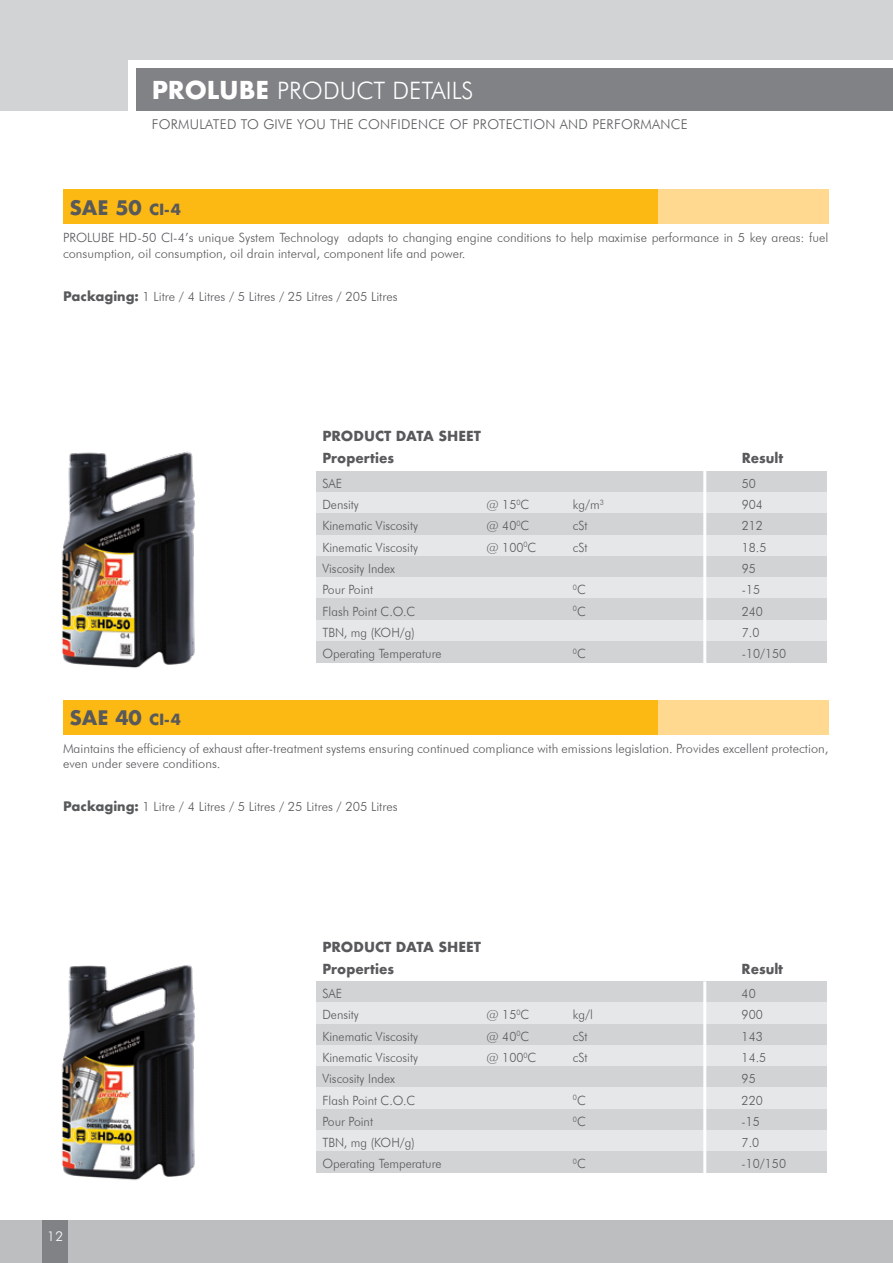
<style>
.page{position:relative;width:893px;height:1263px;background:#fff}
.page>*{position:absolute;margin:0;border:0;box-sizing:border-box;transform-origin:0 0}
.t1{font:300 24px "Futura BT";color:#fff}
.t2{font:700 19.5px "Futura";color:#58595b}
.t3{font:300 13.5px "Futura BT";letter-spacing:.02em;color:#58595b}
.t4{font:700 13.5px/22.2px "Futura";color:#58595b}
.t5{font:700 13.5px "Futura";color:#58595b;scale:.96 1}
.t6{font:300 13.5px "Futura BT";color:#fff}
.t7{font:300 12.75px/15.3px "Futura BT";color:#58595b}
.t8{font:300 12.75px "Futura BT";color:#58595b;scale:.96 1}
.t9{font:300 7.5px "Futura BT";color:#58595b;scale:.96 1}
.s1{font-family:"Futura";font-weight:700}
.s2{font-size:15px}
.s3{font-size:12.75px}
</style>
<div class="page">
<div style="left:0;top:1220px;width:893px;height:43px;background:#bcbec0"></div>
<div style="left:43px;top:1220px;width:25px;height:43px;background:#808285"></div>
<div style="left:0;top:0;width:128px;height:111px;background:#d1d3d4"></div>
<div style="left:0;top:0;width:893px;height:60px;background:#d1d3d4"></div>
<div style="left:136px;top:68px;width:757px;height:43px;background:#808285"></div>
<div style="left:63px;top:190px;width:765px;height:34px;background:#fdb913"></div>
<div style="left:317px;top:471px;width:510px;height:21px;background:#d1d3d4"></div>
<div style="left:317px;top:492px;width:510px;height:22px;background:#e6e7e8"></div>
<div style="left:317px;top:514px;width:510px;height:21px;background:#d1d3d4"></div>
<div style="left:317px;top:535px;width:510px;height:21px;background:#e6e7e8"></div>
<div style="left:317px;top:556px;width:510px;height:21px;background:#d1d3d4"></div>
<div style="left:317px;top:577px;width:510px;height:22px;background:#e6e7e8"></div>
<div style="left:317px;top:599px;width:510px;height:21px;background:#d1d3d4"></div>
<div style="left:317px;top:620px;width:510px;height:21px;background:#e6e7e8"></div>
<div style="left:317px;top:641px;width:510px;height:22px;background:#d1d3d4"></div>
<img style="left:62px;top:451px;width:133px;height:217px">
<hr style="left:703px;top:466px;width:3px;height:204px;background:#fff">
<div style="left:63px;top:700px;width:765px;height:34px;background:#fdb913"></div>
<div style="left:658px;top:190px;width:170px;height:34px;background:#ffd990"></div>
<div style="left:658px;top:700px;width:170px;height:34px;background:#ffd990"></div>
<div style="left:317px;top:981px;width:510px;height:22px;background:#d1d3d4"></div>
<div style="left:317px;top:1003px;width:510px;height:21px;background:#e6e7e8"></div>
<div style="left:317px;top:1024px;width:510px;height:21px;background:#d1d3d4"></div>
<div style="left:317px;top:1045px;width:510px;height:21px;background:#e6e7e8"></div>
<div style="left:317px;top:1066px;width:510px;height:22px;background:#d1d3d4"></div>
<div style="left:317px;top:1088px;width:510px;height:21px;background:#e6e7e8"></div>
<div style="left:317px;top:1109px;width:510px;height:21px;background:#d1d3d4"></div>
<div style="left:317px;top:1130px;width:510px;height:21px;background:#e6e7e8"></div>
<div style="left:317px;top:1151px;width:510px;height:22px;background:#d1d3d4"></div>
<img style="left:62px;top:965px;width:133px;height:216px">
<hr style="left:703px;top:981px;width:3px;height:198px;background:#fff">
<h1 class="t1" style="left:152px;top:76px;width:323px"><span class="s1">PROLUBE</span> PRODUCT DETAILS</h1>
<p class="t3" style="left:152px;top:116px;width:537px">FORMULATED TO GIVE YOU THE CONFIDENCE OF PROTECTION AND PERFORMANCE</p>
<h2 class="t2" style="left:70px;top:195px;width:113px">SAE 50 <span class="s2">CI-4</span></h2>
<p class="t7" style="left:63px;top:230px;width:767px">PROLUBE HD-50 CI-4’s unique System Technology adapts to changing engine conditions to help maximise performance in 5 key areas: fuel consumption, oil consumption, oil drain interval, component life and power.</p>
<p class="t7" style="left:63px;top:289px;width:336px"><span class="s1">Packaging:</span> 1 Litre / 4 Litres / 5 Litres / 25 Litres / 205 Litres</p>
<p class="t4" style="left:322px;top:425px;width:160px">PRODUCT DATA SHEET<br>Properties</p>
<p class="t5" style="left:742px;top:449px;width:45px">Result</p>
<p class="t8" style="left:322px;top:475px;width:22px">SAE</p>
<p class="t8" style="left:742px;top:475px;width:16px">50</p>
<p class="t8" style="left:322px;top:497px;width:39px">Density</p>
<p class="t8" style="left:486px;top:497px;width:46px">@ 15<sup>0</sup>C</p>
<p class="t8" style="left:573px;top:497px;width:34px">kg/m<sup>3</sup></p>
<p class="t8" style="left:742px;top:497px;width:24px">904</p>
<p class="t8" style="left:322px;top:518px;width:101px">Kinematic Viscosity</p>
<p class="t8" style="left:486px;top:518px;width:46px">@ 40<sup>0</sup>C</p>
<p class="t8" style="left:573px;top:518px;width:17px">cSt</p>
<p class="t8" style="left:742px;top:518px;width:24px">212</p>
<p class="t8" style="left:322px;top:539px;width:101px">Kinematic Viscosity</p>
<p class="t8" style="left:486px;top:539px;width:53px">@ 100<sup>0</sup>C</p>
<p class="t8" style="left:573px;top:539px;width:17px">cSt</p>
<p class="t8" style="left:742px;top:539px;width:27px">18.5</p>
<p class="t8" style="left:322px;top:561px;width:77px">Viscosity Index</p>
<p class="t8" style="left:742px;top:561px;width:16px">95</p>
<p class="t8" style="left:322px;top:582px;width:54px">Pour Point</p>
<p class="t9" style="left:573px;top:583px;width:15px">0<span class="s3">C</span></p>
<p class="t8" style="left:742px;top:582px;width:21px">-15</p>
<p class="t8" style="left:322px;top:603px;width:98px">Flash Point C.O.C</p>
<p class="t9" style="left:573px;top:604px;width:15px">0<span class="s3">C</span></p>
<p class="t8" style="left:742px;top:603px;width:24px">240</p>
<p class="t8" style="left:322px;top:625px;width:98px">TBN, mg (KOH/g)</p>
<p class="t8" style="left:742px;top:625px;width:20px">7.0</p>
<p class="t8" style="left:322px;top:646px;width:126px">Operating Temperature</p>
<p class="t9" style="left:573px;top:647px;width:15px">0<span class="s3">C</span></p>
<p class="t8" style="left:742px;top:646px;width:48px">-10/150</p>
<h2 class="t2" style="left:70px;top:705px;width:113px">SAE 40 <span class="s2">CI-4</span></h2>
<p class="t7" style="left:63px;top:740px;width:767px">Maintains the efficiency of exhaust after-treatment systems ensuring continued compliance with emissions legislation. Provides excellent protection, even under severe conditions.</p>
<p class="t7" style="left:63px;top:799px;width:336px"><span class="s1">Packaging:</span> 1 Litre / 4 Litres / 5 Litres / 25 Litres / 205 Litres</p>
<p class="t4" style="left:322px;top:935px;width:160px">PRODUCT DATA SHEET<br>Properties</p>
<p class="t5" style="left:742px;top:960px;width:45px">Result</p>
<p class="t6" style="left:47px;top:1228px;width:18px">12</p>
<p class="t8" style="left:322px;top:986px;width:22px">SAE</p>
<p class="t8" style="left:742px;top:986px;width:16px">40</p>
<p class="t8" style="left:322px;top:1007px;width:39px">Density</p>
<p class="t8" style="left:486px;top:1007px;width:46px">@ 15<sup>0</sup>C</p>
<p class="t8" style="left:573px;top:1007px;width:22px">kg/l</p>
<p class="t8" style="left:742px;top:1007px;width:24px">900</p>
<p class="t8" style="left:322px;top:1028px;width:101px">Kinematic Viscosity</p>
<p class="t8" style="left:486px;top:1028px;width:46px">@ 40<sup>0</sup>C</p>
<p class="t8" style="left:573px;top:1028px;width:17px">cSt</p>
<p class="t8" style="left:742px;top:1028px;width:24px">143</p>
<p class="t8" style="left:322px;top:1050px;width:101px">Kinematic Viscosity</p>
<p class="t8" style="left:486px;top:1050px;width:53px">@ 100<sup>0</sup>C</p>
<p class="t8" style="left:573px;top:1050px;width:17px">cSt</p>
<p class="t8" style="left:742px;top:1050px;width:27px">14.5</p>
<p class="t8" style="left:322px;top:1071px;width:77px">Viscosity Index</p>
<p class="t8" style="left:742px;top:1071px;width:16px">95</p>
<p class="t8" style="left:322px;top:1092px;width:98px">Flash Point C.O.C</p>
<p class="t9" style="left:573px;top:1093px;width:15px">0<span class="s3">C</span></p>
<p class="t8" style="left:742px;top:1092px;width:24px">220</p>
<p class="t8" style="left:322px;top:1113px;width:54px">Pour Point</p>
<p class="t9" style="left:573px;top:1114px;width:15px">0<span class="s3">C</span></p>
<p class="t8" style="left:742px;top:1113px;width:21px">-15</p>
<p class="t8" style="left:322px;top:1135px;width:98px">TBN, mg (KOH/g)</p>
<p class="t8" style="left:742px;top:1135px;width:20px">7.0</p>
<p class="t8" style="left:322px;top:1156px;width:126px">Operating Temperature</p>
<p class="t9" style="left:573px;top:1157px;width:15px">0<span class="s3">C</span></p>
<p class="t8" style="left:742px;top:1156px;width:48px">-10/150</p>
</div>
